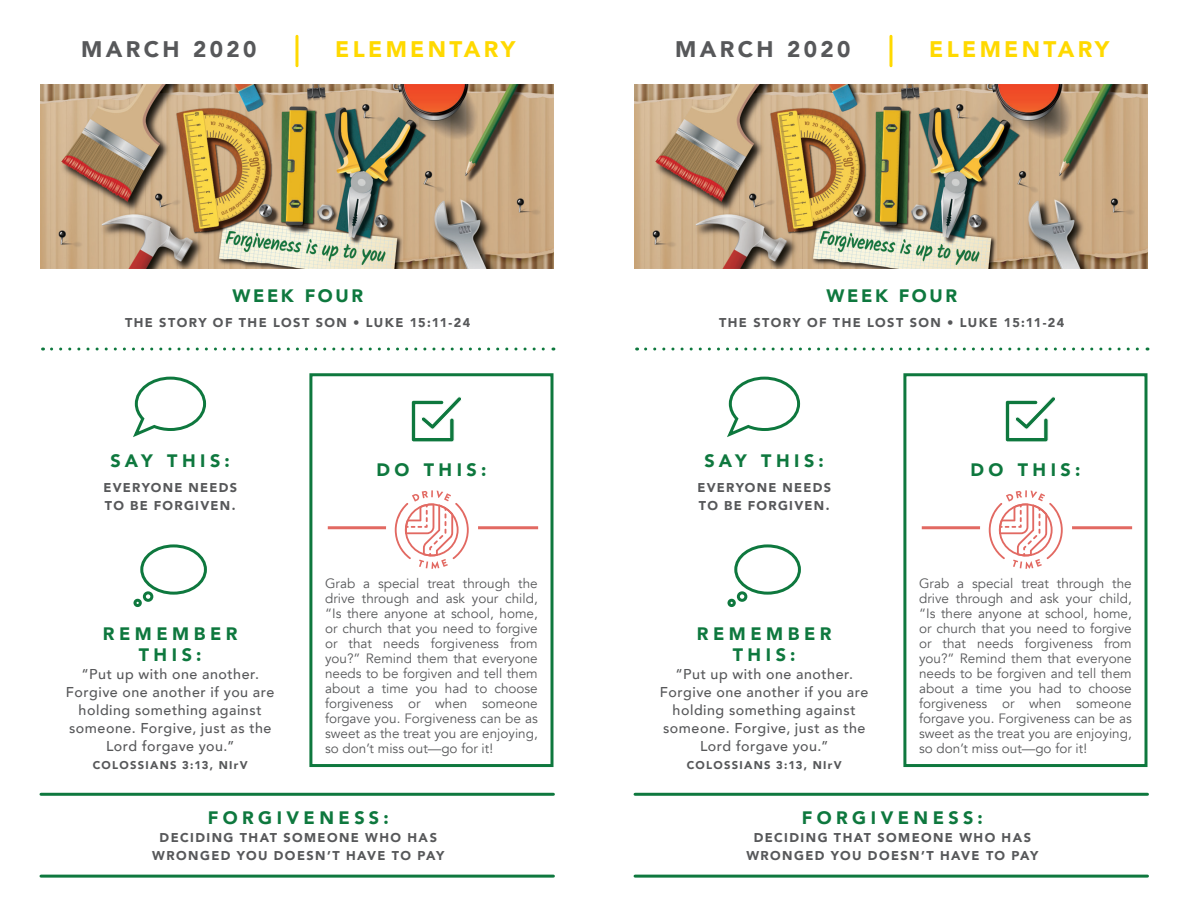
<style>
.page{position:relative;width:1188px;height:918px;background:#fff}
.page>*{position:absolute;margin:0;border:0;box-sizing:border-box;transform-origin:0 0}
.t1{font:900 22.5px "Avenir";letter-spacing:.15em;color:#ffd900}
.t2{font:900 22.5px "Avenir";letter-spacing:.15em;color:#57585a}
.t3{font:900 18px/21px "Avenir";letter-spacing:.25em;color:#0e783e;text-align:center}
.t4{font:900 18px "Avenir";letter-spacing:.145em;color:#0e783e}
.t5{font:500 14.25px/18px "Avenir";letter-spacing:.035em;color:#57585a;text-align:center}
.t6{font:13.5px/15px "Avenir";color:#57585a;text-align:justify}
.t7{font:900 12.75px/18px "Avenir";letter-spacing:.11em;color:#57585a;text-align:center}
.t8{font:900 11.25px "Avenir";letter-spacing:.115em;color:#57585a}
</style>
<div class="page">
<hr style="left:328px;top:526px;width:210px;height:3px;background:#e26962">
<div style="left:386px;top:483px;width:92px;height:92px;background:#fff;border-radius:50%"></div>
<svg style="left:395px;top:490px;width:74px;height:79px"></svg>
<hr style="left:922px;top:526px;width:210px;height:3px;background:#e26962">
<div style="left:980px;top:483px;width:92px;height:92px;background:#fff;border-radius:50%"></div>
<svg style="left:989px;top:490px;width:74px;height:79px"></svg>
<div style="left:140px;top:544px;width:67px;height:51px;border:3px solid #0e783e;border-radius:50%"></div>
<div style="left:143px;top:591px;width:10px;height:11px;border:3px solid #0e783e;border-radius:50%"></div>
<div style="left:133px;top:599px;width:9px;height:8px;border:3px solid #0e783e;border-radius:50%"></div>
<div style="left:734px;top:544px;width:67px;height:51px;border:3px solid #0e783e;border-radius:50%"></div>
<div style="left:737px;top:591px;width:10px;height:11px;border:3px solid #0e783e;border-radius:50%"></div>
<div style="left:727px;top:599px;width:9px;height:8px;border:3px solid #0e783e;border-radius:50%"></div>
<svg style="left:51px;top:348px;width:503px;height:3px"></svg>
<svg style="left:646px;top:348px;width:502px;height:3px"></svg>
<svg style="left:133px;top:376px;width:74px;height:61px"></svg>
<svg style="left:727px;top:376px;width:74px;height:61px"></svg>
<svg style="left:411px;top:396px;width:50px;height:46px"></svg>
<svg style="left:1005px;top:396px;width:50px;height:46px"></svg>
<div style="left:309px;top:373px;width:245px;height:394px;border:3px solid #0e783e"></div>
<div style="left:903px;top:373px;width:245px;height:394px;border:3px solid #0e783e"></div>
<hr style="left:41px;top:875px;width:512px;height:3px;background:#0e783e">
<hr style="left:41px;top:793px;width:512px;height:3px;background:#0e783e">
<hr style="left:635px;top:875px;width:513px;height:3px;background:#0e783e">
<hr style="left:635px;top:793px;width:513px;height:3px;background:#0e783e">
<hr style="left:295px;top:36px;width:3px;height:30px;background:#ffd900">
<hr style="left:889px;top:36px;width:3px;height:30px;background:#ffd900">
<img style="left:40px;top:85px;width:514px;height:183px">
<img style="left:634px;top:85px;width:514px;height:183px">
<h1 class="t2" style="left:81px;top:30px;width:177px">MARCH 2020</h1>
<h1 class="t1" style="left:335px;top:30px;width:182px">ELEMENTARY</h1>
<h1 class="t2" style="left:675px;top:30px;width:177px">MARCH 2020</h1>
<h1 class="t1" style="left:929px;top:30px;width:182px">ELEMENTARY</h1>
<h2 class="t4" style="left:232px;top:280px;width:132px">WEEK FOUR</h2>
<p class="t7" style="left:125px;top:313px;width:347px">THE STORY OF THE LOST SON • LUKE 15:11-24</p>
<h2 class="t4" style="left:826px;top:280px;width:132px">WEEK FOUR</h2>
<p class="t7" style="left:719px;top:313px;width:347px">THE STORY OF THE LOST SON • LUKE 15:11-24</p>
<h2 class="t3" style="left:110px;top:450px;width:121px">SAY THIS:</h2>
<p class="t7" style="left:103px;top:478px;width:135px;text-align:left">EVERYONE NEEDS<br>TO BE FORGIVEN.</p>
<h2 class="t3" style="left:103px;top:623px;width:136px">REMEMBER<br>THIS:</h2>
<p class="t5" style="left:66px;top:664px;width:210px">“Put up with one another.<br>Forgive one another if you are holding something against someone. Forgive, just as the<br>Lord forgave you.”</p>
<p class="t8" style="left:93px;top:756px;width:156px">COLOSSIANS 3:13, NIrV</p>
<h2 class="t3" style="left:704px;top:450px;width:121px">SAY THIS:</h2>
<p class="t7" style="left:697px;top:478px;width:135px;text-align:left">EVERYONE NEEDS<br>TO BE FORGIVEN.</p>
<h2 class="t3" style="left:376px;top:458px;width:112px">DO THIS:</h2>
<h2 class="t3" style="left:970px;top:458px;width:112px">DO THIS:</h2>
<p class="t6" style="left:325px;top:577px;width:214px">Grab a special treat through the drive through and ask your child, “Is there anyone at school, home, or church that you need to forgive or that needs forgiveness from you?” Remind them that everyone needs to be forgiven and tell them about a time you had to choose forgiveness or when someone forgave you. Forgiveness can be as sweet as the treat you are enjoying, so don’t miss out—go for it!</p>
<p class="t6" style="left:919px;top:577px;width:214px">Grab a special treat through the drive through and ask your child, “Is there anyone at school, home, or church that you need to forgive or that needs forgiveness from you?” Remind them that everyone needs to be forgiven and tell them about a time you had to choose forgiveness or when someone forgave you. Forgiveness can be as sweet as the treat you are enjoying, so don’t miss out—go for it!</p>
<h2 class="t3" style="left:697px;top:623px;width:136px">REMEMBER<br>THIS:</h2>
<p class="t5" style="left:660px;top:664px;width:210px">“Put up with one another.<br>Forgive one another if you are holding something against someone. Forgive, just as the<br>Lord forgave you.”</p>
<p class="t8" style="left:687px;top:756px;width:156px">COLOSSIANS 3:13, NIrV</p>
<h2 class="t3" style="left:208px;top:807px;width:183px">FORGIVENESS:</h2>
<p class="t7" style="left:152px;top:829px;width:294px">DECIDING THAT SOMEONE WHO HAS<br>WRONGED YOU DOESN’T HAVE TO PAY</p>
<h2 class="t3" style="left:802px;top:807px;width:183px">FORGIVENESS:</h2>
<p class="t7" style="left:746px;top:829px;width:294px">DECIDING THAT SOMEONE WHO HAS<br>WRONGED YOU DOESN’T HAVE TO PAY</p>
</div>
